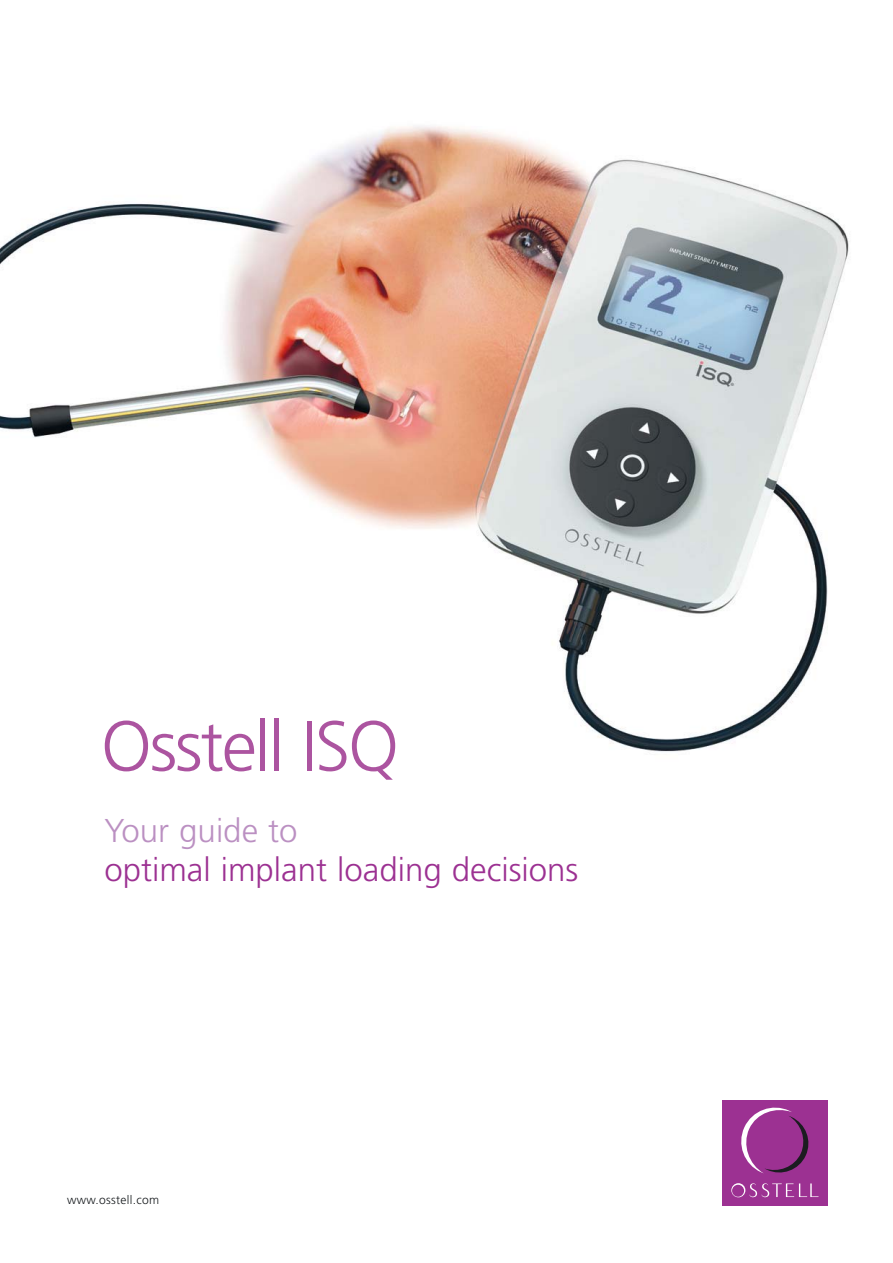
<style>
.page{position:relative;width:893px;height:1263px;background:#fff}
.page>*{position:absolute;margin:0;border:0;box-sizing:border-box;transform-origin:0 0}
.t1{font:300 70.5px "Frutiger LT";letter-spacing:-.03em;color:#ac54a0}
.t2{font:300 33px "Frutiger LT";color:#9c3192}
.t3{font:300 33px "Frutiger LT";color:#bb90c2}
.t4{font:300 12px "Frutiger LT";letter-spacing:.025em;color:#171b1e}
</style>
<div class="page">
<img style="left:0;top:126px;width:849px;height:626px">
<div style="left:722px;top:1100px;width:105px;height:105px;background:#9c3192"></div>
<svg style="left:741px;top:1107px;width:68px;height:67px"></svg>
<svg style="left:731px;top:1183px;width:88px;height:14px"></svg>
<h1 class="t1" style="left:101px;top:712px;width:300px">Osstell ISQ</h1>
<p class="t3" style="left:104px;top:814px;width:195px">Your guide to</p>
<p class="t2" style="left:104px;top:854px;width:476px">optimal implant loading decisions</p>
<p class="t4" style="left:67px;top:1194px;width:94px">www.osstell.com</p>
</div>
